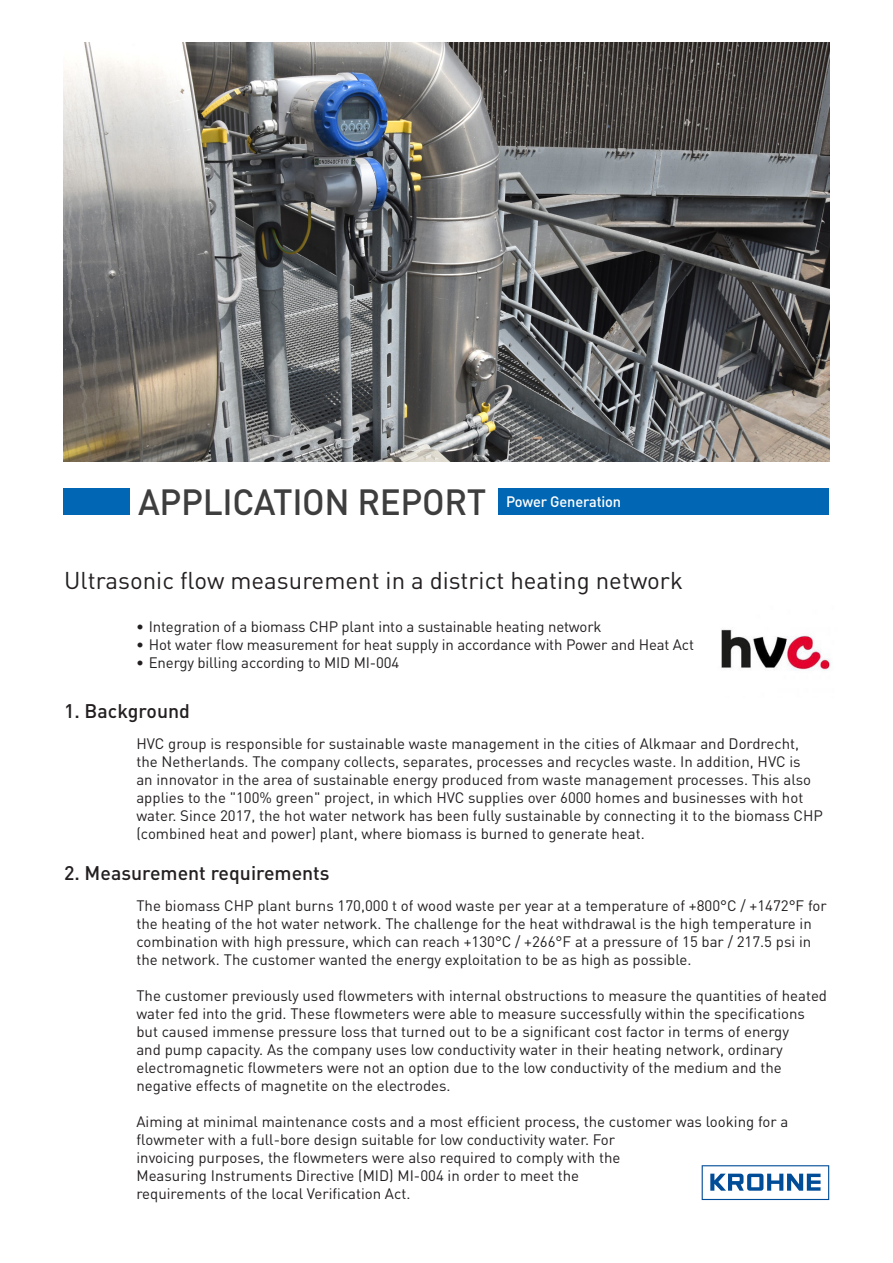
<style>
.page{position:relative;width:893px;height:1263px;background:#fff}
.page>*{position:absolute;margin:0;border:0;box-sizing:border-box;transform-origin:0 0}
.t1{font:500 36px "DIN Pro";letter-spacing:-.01em;color:#3e3e3f}
.t2{font:24px "DIN Pro";color:#231f20}
.t3{font:500 19.5px "DIN Pro";color:#231f20}
.t4{font:15px/18px "DIN Pro";color:#231f20}
.t5{font:500 15px "DIN Pro";letter-spacing:-.01em;color:#fff}
</style>
<div class="page">
<img style="left:64px;top:42px;width:765px;height:420px">
<div style="left:64px;top:488px;width:765px;height:26px;background:#0166b3"></div>
<div style="left:130px;top:488px;width:367px;height:47px;background:#fff"></div>
<img style="left:721px;top:629px;width:109px;height:42px">
<svg style="left:702px;top:1165px;width:127px;height:35px"></svg>
<h1 class="t1" style="left:138px;top:477px;width:350px">APPLICATION REPORT</h1>
<p class="t5" style="left:506px;top:491px;width:117px">Power Generation</p>
<h2 class="t2" style="left:64px;top:564px;width:620px">Ultrasonic flow measurement in a district heating network</h2>
<p class="t4" style="left:136px;top:617px;width:467px">• Integration of a biomass CHP plant into a sustainable heating network</p>
<p class="t4" style="left:136px;top:635px;width:560px">• Hot water flow measurement for heat supply in accordance with Power and Heat Act</p>
<p class="t4" style="left:136px;top:653px;width:265px">• Energy billing according to MID MI-004</p>
<h3 class="t3" style="left:64px;top:698px;width:127px">1. Background</h3>
<p class="t4" style="left:136px;top:734px;width:688px">HVC group is responsible for sustainable waste management in the cities of Alkmaar and Dordrecht, the Netherlands. The company collects, separates, processes and recycles waste. In addition, HVC is<br>an innovator in the area of sustainable energy produced from waste management processes. This also applies to the "100% green" project, in which HVC supplies over 6000 homes and businesses with hot water. Since 2017, the hot water network has been fully sustainable by connecting it to the biomass CHP (combined heat and power) plant, where biomass is burned to generate heat.</p>
<h3 class="t3" style="left:64px;top:860px;width:267px">2. Measurement requirements</h3>
<p class="t4" style="left:136px;top:896px;width:692px">The biomass CHP plant burns 170,000 t of wood waste per year at a temperature of +800°C / +1472°F for the heating of the hot water network. The challenge for the heat withdrawal is the high temperature in combination with high pressure, which can reach +130°C / +266°F at a pressure of 15 bar / 217.5 psi in the network. The customer wanted the energy exploitation to be as high as possible.</p>
<p class="t4" style="left:136px;top:986px;width:692px">The customer previously used flowmeters with internal obstructions to measure the quantities of heated water fed into the grid. These flowmeters were able to measure successfully within the specifications but caused immense pressure loss that turned out to be a significant cost factor in terms of energy<br>and pump capacity. As the company uses low conductivity water in their heating network, ordinary electromagnetic flowmeters were not an option due to the low conductivity of the medium and the negative effects of magnetite on the electrodes.</p>
<p class="t4" style="left:136px;top:1112px;width:653px">Aiming at minimal maintenance costs and a most efficient process, the customer was looking for a flowmeter with a full-bore design suitable for low conductivity water. For<br>invoicing purposes, the flowmeters were also required to comply with the<br>Measuring Instruments Directive (MID) MI-004 in order to meet the<br>requirements of the local Verification Act.</p>
</div>
